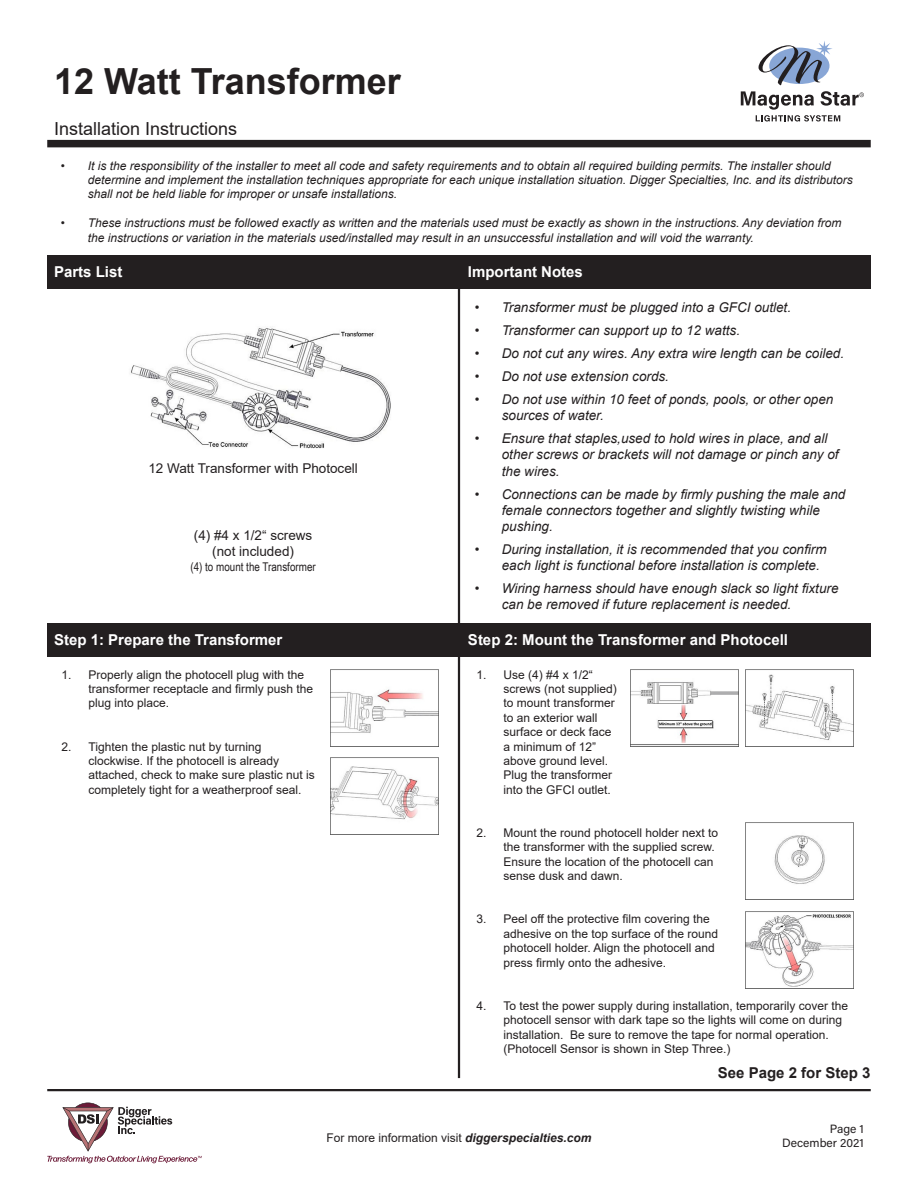
<style>
.page{position:relative;width:918px;height:1188px;background:#fff}
.page>*{position:absolute;margin:0;border:0;box-sizing:border-box;transform-origin:0 0}
.t1{font:700 36px "Arial";color:#231f20}
.t2{font:18px "Arial";color:#231f20}
.t3{font:700 15px "Arial";color:#fff}
.t4{font:700 15px "Arial";color:#231f20}
.t5{font:italic 13.5px/16.2px "Arial";color:#231f20}
.t6{font:13.5px "Arial";color:#231f20}
.t7{font:12px/14.4px "Arial";color:#231f20}
.t8{font:italic 12px/14.4px "Arial";color:#231f20}
.t9{font:12px "Arial Narrow";color:#231f20}
.t10{font:12px "Acumin Pro";color:#231f20}
.s1{font-weight:700;font-style:italic}
</style>
<div class="page">
<div style="left:47px;top:140px;width:824px;height:7px;background:#231f20"></div>
<svg style="left:47px;top:1103px;width:155px;height:60px"></svg>
<div style="left:47px;top:623px;width:823px;height:33px;background:#231f20"></div>
<hr style="left:47px;top:1089px;width:824px;height:2px;background:#231f20">
<img style="left:131px;top:328px;width:260px;height:121px">
<img style="left:746px;top:912px;width:108px;height:76px">
<img style="left:774px;top:823px;width:80px;height:76px">
<img style="left:630px;top:670px;width:108px;height:77px">
<img style="left:746px;top:670px;width:108px;height:77px">
<img style="left:331px;top:670px;width:108px;height:77px">
<img style="left:331px;top:757px;width:108px;height:77px">
<div style="left:47px;top:255px;width:824px;height:34px;background:#231f20"></div>
<hr style="left:458px;top:255px;width:2px;height:823px;background:#231f20">
<svg style="left:741px;top:91px;width:123px;height:30px"></svg>
<svg style="left:759px;top:41px;width:73px;height:44px"></svg>
<p class="t1" style="left:54px;top:56px;width:348px">12 Watt Transformer</p>
<p class="t2" style="left:54px;top:116px;width:185px">Installation Instructions</p>
<p class="t8" style="left:88px;top:158px;width:767px;text-indent:-27px">• It is the responsibility of the installer to meet all code and safety requirements and to obtain all required building permits. The installer should determine and implement the installation techniques appropriate for each unique installation situation. Digger Specialties, Inc. and its distributors shall not be held liable for improper or unsafe installations.</p>
<p class="t8" style="left:88px;top:216px;width:755px;text-indent:-27px">• These instructions must be followed exactly as written and the materials used must be exactly as shown in the instructions. Any deviation from the instructions or variation in the materials used/installed may result in an unsuccessful installation and will void the warranty.</p>
<p class="t3" style="left:54px;top:262px;width:70px">Parts List</p>
<p class="t3" style="left:468px;top:262px;width:117px">Important Notes</p>
<p class="t6" style="left:148px;top:459px;width:211px">12 Watt Transformer with Photocell</p>
<p class="t6" style="left:194px;top:526px;width:120px">(4) #4 x 1/2“ screws</p>
<p class="t6" style="left:212px;top:542px;width:83px">(not included)</p>
<p class="t9" style="left:190px;top:558px;width:127px">(4) to mount the Transformer</p>
<p class="t5" style="left:475px;top:300px;width:318px">• Transformer must be plugged into a GFCI outlet.</p>
<p class="t5" style="left:475px;top:323px;width:267px">• Transformer can support up to 12 watts.</p>
<p class="t5" style="left:475px;top:345px;width:371px">• Do not cut any wires. Any extra wire length can be coiled.</p>
<p class="t5" style="left:475px;top:368px;width:196px">• Do not use extension cords.</p>
<p class="t5" style="left:502px;top:391px;width:333px;text-indent:-27px">• Do not use within 10 feet of ponds, pools, or other open sources of water.</p>
<p class="t5" style="left:502px;top:431px;width:338px;text-indent:-27px">• Ensure that staples,used to hold wires in place, and all other screws or brackets will not damage or pinch any of the wires.</p>
<p class="t5" style="left:502px;top:486px;width:345px;text-indent:-27px">• Connections can be made by firmly pushing the male and female connectors together and slightly twisting while pushing.</p>
<p class="t5" style="left:502px;top:541px;width:326px;text-indent:-27px">• During installation, it is recommended that you confirm each light is functional before installation is complete.</p>
<p class="t5" style="left:502px;top:580px;width:338px;text-indent:-27px">• Wiring harness should have enough slack so light fixture can be removed if future replacement is needed.</p>
<p class="t3" style="left:54px;top:629px;width:230px">Step 1: Prepare the Transformer</p>
<p class="t3" style="left:468px;top:629px;width:322px">Step 2: Mount the Transformer and Photocell</p>
<p class="t7" style="left:89px;top:667px;width:226px;text-indent:-27px">1. Properly align the photocell plug with the transformer receptacle and firmly push the plug into place.</p>
<p class="t7" style="left:89px;top:739px;width:228px;text-indent:-27px">2. Tighten the plastic nut by turning clockwise. If the photocell is already attached, check to make sure plastic nut is completely tight for a weatherproof seal.</p>
<p class="t7" style="left:503px;top:667px;width:115px;text-indent:-27px">1. Use (4) #4 x 1/2“ screws (not supplied) to mount transformer to an exterior wall surface or deck face a minimum of 12” above ground level.<br>Plug the transformer into the GFCI outlet.</p>
<p class="t7" style="left:503px;top:826px;width:216px;text-indent:-27px">2. Mount the round photocell holder next to the transformer with the supplied screw.<br>Ensure the location of the photocell can sense dusk and dawn.</p>
<p class="t7" style="left:503px;top:912px;width:216px;text-indent:-27px">3. Peel off the protective film covering the adhesive on the top surface of the round photocell holder. Align the photocell and press firmly onto the adhesive.</p>
<p class="t7" style="left:503px;top:998px;width:346px;text-indent:-27px">4. To test the power supply during installation, temporarily cover the photocell sensor with dark tape so the lights will come on during installation. Be sure to remove the tape for normal operation. (Photocell Sensor is shown in Step Three.)</p>
<p class="t4" style="left:718px;top:1062px;width:154px">See Page 2 for Step 3</p>
<p class="t7" style="left:327px;top:1131px;width:266px">For more information visit <span class="s1">diggerspecialties.com</span></p>
<p class="t10" style="left:830px;top:1120px;width:36px">Page 1</p>
<p class="t10" style="left:782px;top:1134px;width:83px">December 2021</p>
</div>
